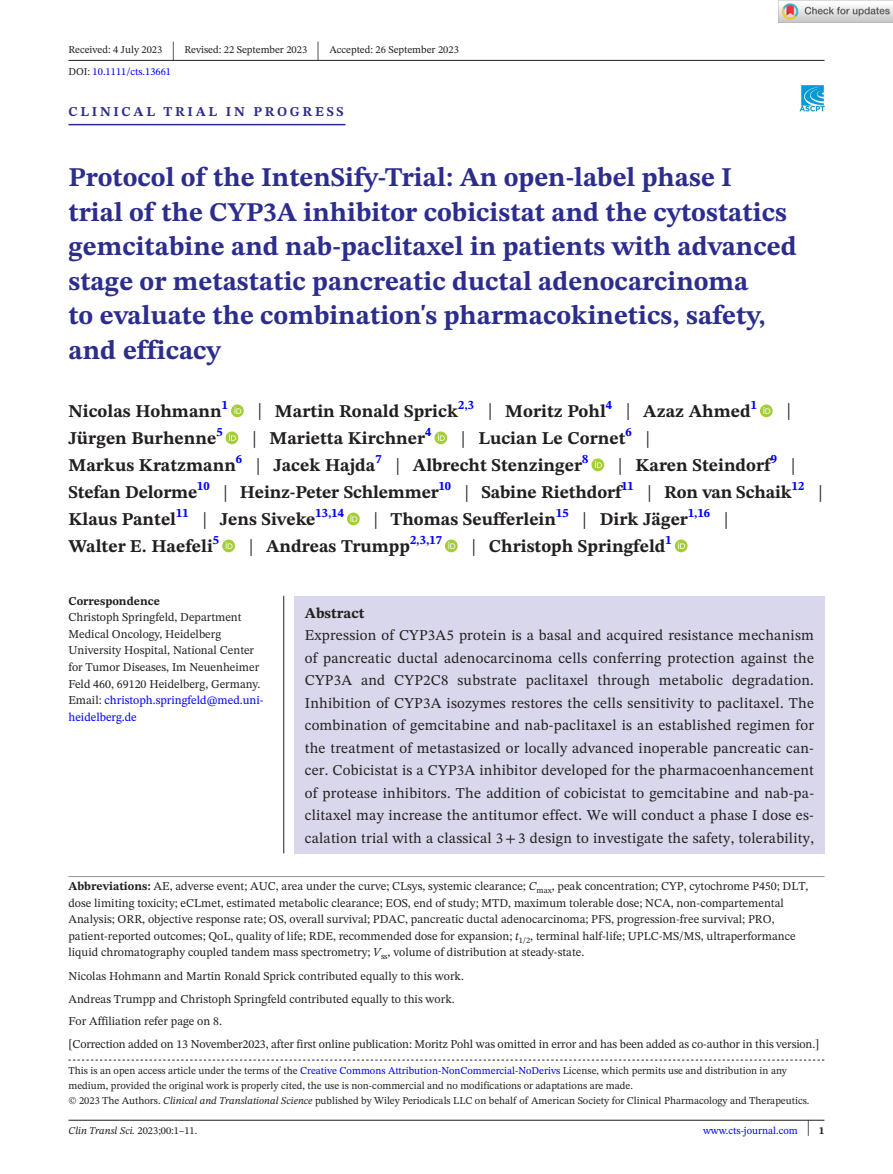
<style>
.page{position:relative;width:893px;height:1174px;background:#fff}
.page>*{position:absolute;margin:0;border:0;box-sizing:border-box;transform-origin:0 0}
.t1{font:700 27px/34.5px "STIX Two Text";color:#2c2d8c}
.t2{font:25.65px "STIX Two Text";color:#231f20;scale:.49 1}
.t3{font:23.4px "STIX Two Text";color:#231f20;scale:.77 1}
.t4{font:700 18px "STIX Two Text";color:#231f20}
.t5{font:15px/22.5px "STIX Two Text";letter-spacing:.015em;color:#231f20;text-align:justify}
.t6{font:700 15px "STIX Two Text";color:#231f20}
.t7{font:700 13.5px "STIX Two Text";letter-spacing:.2em;color:#2c2d8c}
.t8{font:700 12.6px "STIX Two Text";color:#00f}
.t9{font:12px/16.5px "STIX Two Text";color:#231f20}
.t10{font:700 12px "STIX Two Text";color:#231f20}
.t11{font:10.5px/15px "STIX Two Text";color:#231f20}
.t12{font:10.5px "STIX Two Text";color:#00f}
.t13{font:italic 10.5px "STIX Two Text";color:#231f20}
.s1{color:#231f20}
.s2{font-weight:400;font-size:23.4px}
.s3{font-weight:400;font-size:23.4px;color:#231f20}
.s4{color:#00f}
.s5{font-family:"STIX"}
.s6{font-weight:700}
.s7{font-style:italic}
.s8{font-style:normal}
.s9{font-size:22.2px;color:#231f20}
.s10{font-weight:700;color:#231f20}
</style>
<div class="page">
<hr style="left:68px;top:1119px;width:756px;height:1px;background:#231f20">
<img style="left:799px;top:85px;width:25px;height:26px">
<hr style="left:68px;top:60px;width:756px;height:1px;background:#231f20">
<hr style="left:68px;top:124px;width:277px;height:1px;background:#2c2d8c">
<svg style="left:231px;top:404px;width:13px;height:13px"></svg>
<svg style="left:234px;top:407px;width:7px;height:7px"></svg>
<svg style="left:760px;top:404px;width:13px;height:13px"></svg>
<svg style="left:763px;top:407px;width:7px;height:7px"></svg>
<div style="left:226px;top:431px;width:12px;height:13px;background:#a5cd39;border-radius:50%"></div>
<svg style="left:229px;top:434px;width:7px;height:7px"></svg>
<svg style="left:434px;top:431px;width:13px;height:13px"></svg>
<svg style="left:438px;top:434px;width:7px;height:7px"></svg>
<svg style="left:591px;top:458px;width:13px;height:13px"></svg>
<svg style="left:595px;top:461px;width:7px;height:7px"></svg>
<svg style="left:347px;top:512px;width:13px;height:13px"></svg>
<svg style="left:350px;top:515px;width:7px;height:7px"></svg>
<svg style="left:222px;top:539px;width:13px;height:13px"></svg>
<svg style="left:226px;top:542px;width:7px;height:7px"></svg>
<svg style="left:445px;top:539px;width:13px;height:13px"></svg>
<svg style="left:448px;top:542px;width:7px;height:7px"></svg>
<div style="left:675px;top:539px;width:12px;height:13px;background:#a5cd39;border-radius:50%"></div>
<svg style="left:678px;top:542px;width:7px;height:7px"></svg>
<svg style="left:68px;top:1059px;width:756px;height:1px"></svg>
<hr style="left:68px;top:876px;width:756px;height:1px;background:#939598">
<div style="left:294px;top:596px;width:530px;height:257px;background:#d9d7eb"></div>
<hr style="left:283px;top:596px;width:1px;height:257px;background:#231f20">
<img style="left:779px;top:0;width:114px;height:23px">
<p class="t11" style="left:68px;top:42px;width:95px">Received: 4 July 2023</p>
<h2 class="t2" style="left:172px;top:32px;width:8px">|</h2>
<p class="t11" style="left:184px;top:42px;width:124px">Revised: 22 September 2023</p>
<h2 class="t2" style="left:317px;top:32px;width:8px">|</h2>
<p class="t11" style="left:329px;top:42px;width:131px">Accepted: 26 September 2023</p>
<p class="t12" style="left:68px;top:64px;width:104px"><span class="s1">DOI:</span> 10.1111/cts.13661</p>
<p class="t7" style="left:68px;top:101px;width:277px">CLINICAL TRIAL IN PROGRESS</p>
<p class="t1" style="left:68px;top:161px;width:730px">Protocol of the IntenSify-Trial: An open-label phase I<br>trial of the CYP3A inhibitor cobicistat and the cytostatics gemcitabine and nab-paclitaxel in patients with advanced stage or metastatic pancreatic ductal adenocarcinoma<br>to evaluate the combination's pharmacokinetics, safety, and efficacy</p>
<h3 class="t4" style="left:68px;top:398px;width:155px">Nicolas Hohmann</h3>
<p class="t8" style="left:222px;top:396px;width:8px">1</p>
<h3 class="t4" style="left:257px;top:398px;width:495px"><span class="s2">|</span> Martin Ronald Sprick<sup>2,3</sup> <span class="s2">|</span> Moritz Pohl<sup>4</sup> <span class="s2">|</span> Azaz Ahmed</h3>
<p class="t8" style="left:751px;top:396px;width:8px">1</p>
<h3 class="t3" style="left:786px;top:395px;width:8px">|</h3>
<h3 class="t4" style="left:68px;top:425px;width:149px">Jürgen Burhenne</h3>
<p class="t8" style="left:216px;top:423px;width:8px">5</p>
<h3 class="t4" style="left:252px;top:425px;width:175px"><span class="s2">|</span> Marietta Kirchner</h3>
<p class="t8" style="left:425px;top:423px;width:8px">4</p>
<h3 class="t4" style="left:461px;top:425px;width:166px"><span class="s2">|</span> Lucian Le Cornet</h3>
<p class="t8" style="left:626px;top:423px;width:26px">6 <span class="s3">|</span></p>
<h3 class="t4" style="left:68px;top:452px;width:515px">Markus Kratzmann<sup>6</sup> <span class="s2">|</span> Jacek Hajda<sup>7</sup> <span class="s2">|</span> Albrecht Stenzinger</h3>
<p class="t8" style="left:582px;top:450px;width:8px">8</p>
<h3 class="t4" style="left:618px;top:452px;width:154px"><span class="s2">|</span> Karen Steindorf</h3>
<p class="t8" style="left:771px;top:450px;width:26px">9 <span class="s3">|</span></p>
<h3 class="t4" style="left:68px;top:479px;width:725px">Stefan Delorme<sup>10</sup> <span class="s2">|</span> Heinz-Peter Schlemmer<sup>10</sup> <span class="s2">|</span> Sabine Riethdorf<sup>11</sup> <span class="s2">|</span> Ron van Schaik</h3>
<p class="t8" style="left:792px;top:477px;width:32px">12 <span class="s3">|</span></p>
<h3 class="t4" style="left:68px;top:506px;width:249px">Klaus Pantel<sup>11</sup> <span class="s2">|</span> Jens Siveke</h3>
<p class="t8" style="left:316px;top:504px;width:30px">13,14</p>
<h3 class="t4" style="left:373px;top:506px;width:316px"><span class="s2">|</span> Thomas Seufferlein<sup>15</sup> <span class="s2">|</span> Dirk Jäger</h3>
<p class="t8" style="left:688px;top:504px;width:42px">1,16 <span class="s3">|</span></p>
<h3 class="t4" style="left:68px;top:533px;width:146px">Walter E. Haefeli</h3>
<p class="t8" style="left:213px;top:531px;width:8px">5</p>
<h3 class="t4" style="left:249px;top:533px;width:163px"><span class="s2">|</span> Andreas Trumpp</h3>
<p class="t8" style="left:410px;top:531px;width:33px">2,3,17</p>
<h3 class="t4" style="left:471px;top:533px;width:196px"><span class="s2">|</span> Christoph Springfeld</h3>
<p class="t8" style="left:666px;top:531px;width:8px">1</p>
<p class="t10" style="left:68px;top:592px;width:93px">Correspondence</p>
<p class="t9" style="left:68px;top:609px;width:197px">Christoph Springfeld, Department Medical Oncology, Heidelberg University Hospital, National Center for Tumor Diseases, Im Neuenheimer Feld 460, 69120 Heidelberg, Germany.<br>Email: <span class="s4">christoph.springfeld@med.uni&shy;heidelberg.de</span></p>
<p class="t6" style="left:305px;top:602px;width:61px">Abstract</p>
<p class="t5" style="left:305px;top:624px;width:511px">Expression of CYP3A5 protein is a basal and acquired resistance mechanism of pancreatic ductal adenocarcinoma cells conferring protection against the CYP3A and CYP2C8 substrate paclitaxel through metabolic degradation.<br>Inhibition of CYP3A isozymes restores the cells sensitivity to paclitaxel. The combination of gemcitabine and nab-paclitaxel is an established regimen for the treatment of metastasized or locally advanced inoperable pancreatic can&shy;cer. Cobicistat is a CYP3A inhibitor developed for the pharmacoenhancement of protease inhibitors. The addition of cobicistat to gemcitabine and nab-pa&shy;clitaxel may increase the antitumor effect. We will conduct a phase I dose es&shy;calation trial with a classical 3<span class="s5">+</span>3 design to investigate the safety, tolerability,</p>
<p class="t9" style="left:68px;top:878px;width:742px"><span class="s6">Abbreviations:</span> AE, adverse event; AUC, area under the curve; CLsys, systemic clearance; <span class="s7">C</span><sub>max</sub>, peak concentration; CYP, cytochrome P450; DLT, dose limiting toxicity; eCLmet, estimated metabolic clearance; EOS, end of study; MTD, maximum tolerable dose; NCA, non-compartemental Analysis; ORR, objective response rate; OS, overall survival; PDAC, pancreatic ductal adenocarcinoma; PFS, progression-free survival; PRO, patient-reported outcomes; QoL, quality of life; RDE, recommended dose for expansion; <span class="s7">t</span><sub>1/2</sub>, terminal half-life; UPLC-MS/MS, ultraperformance liquid chromatography coupled tandem mass spectrometry; <span class="s7">V</span><sub>ss</sub>, volume of distribution at steady-state.</p>
<p class="t9" style="left:68px;top:964px;width:752px;line-height:22.5px">Nicolas Hohmann and Martin Ronald Sprick contributed equally to this work.<br>Andreas Trumpp and Christoph Springfeld contributed equally to this work.<br>For Affiliation refer page on 8.<br>[Correction added on 13 November2023, after first online publication: Moritz Pohl was omitted in error and has been added as co-author in this version.]</p>
<p class="t11" style="left:68px;top:1063px;width:743px">This is an open access article under the terms of the <span class="s4">Creative Commons Attribution-NonCommercial-NoDerivs</span> License, which permits use and distribution in any medium, provided the original work is properly cited, the use is non-commercial and no modifications or adaptations are made.<br>© 2023 The Authors. <span class="s7">Clinical and Translational Science</span> published by Wiley Periodicals LLC on behalf of American Society for Clinical Pharmacology and Therapeutics.</p>
<p class="t13" style="left:68px;top:1123px;width:130px">Clin Transl Sci. <span class="s8">2023;00:1–11.</span></p>
<p class="t12" style="left:703px;top:1123px;width:123px">www.cts-journal.com <span class="s9">|</span> <span class="s10">1</span></p>
</div>
